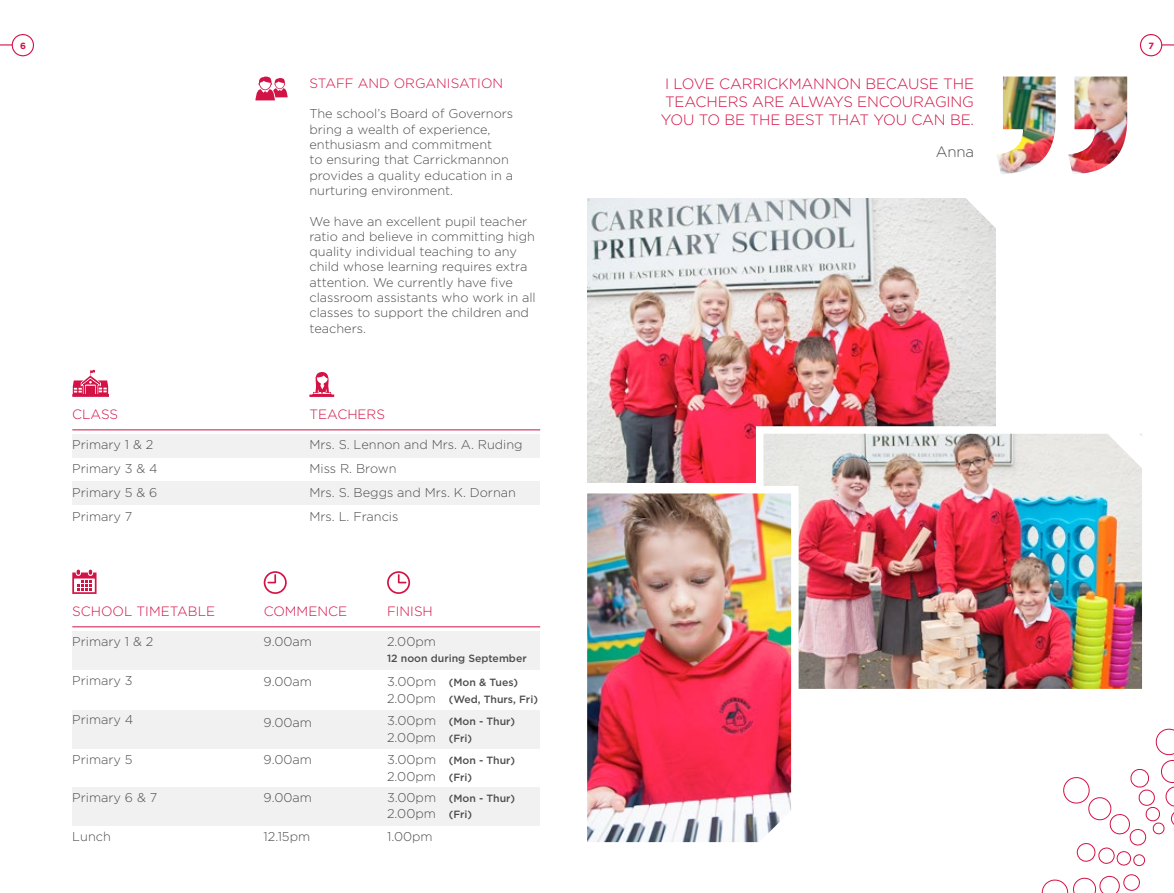
<style>
.page{position:relative;width:1174px;height:893px;background:#fff}
.page>*{position:absolute;margin:0;border:0;box-sizing:border-box;transform-origin:0 0}
.t1{font:300 15px/18px "Gotham";letter-spacing:-.01em;color:#d31245;text-align:justify}
.t2{font:300 15px "Gotham";color:#4d4d4f}
.t3{font:300 13.5px "Gotham";color:#d31245}
.t4{font:300 12.75px/15.3px "Gotham";color:#4d4d4f}
.t5{font:500 10.5px/16.5px "Gotham";color:#4d4d4f}
.t6{font:700 9px "Gotham";color:#d31245}
.s1{font-weight:300;font-size:12.75px}
.s2{font-weight:500;font-size:10.5px}
</style>
<div class="page">
<div style="left:1140px;top:34px;width:22px;height:22px;border:1px solid #d31245;border-radius:50%"></div>
<div style="left:12px;top:34px;width:22px;height:22px;border:1px solid #d31245;border-radius:50%"></div>
<svg style="left:1161px;top:44px;width:13px;height:2px"></svg>
<svg style="left:0;top:44px;width:12px;height:2px"></svg>
<img style="left:587px;top:198px;width:408px;height:284px">
<img style="left:752px;top:422px;width:390px;height:267px">
<img style="left:587px;top:482px;width:215px;height:361px">
<div style="left:72px;top:434px;width:468px;height:24px;background:#f1f1f2"></div>
<div style="left:72px;top:481px;width:468px;height:23px;background:#f1f1f2"></div>
<svg style="left:309px;top:372px;width:25px;height:25px"></svg>
<svg style="left:255px;top:77px;width:32px;height:23px"></svg>
<svg style="left:72px;top:370px;width:37px;height:27px"></svg>
<svg style="left:72px;top:570px;width:25px;height:24px"></svg>
<hr style="left:72px;top:430px;width:468px;height:1px;background:#d31245">
<div style="left:72px;top:788px;width:468px;height:38px;background:#f1f1f2"></div>
<div style="left:72px;top:631px;width:468px;height:38px;background:#f1f1f2"></div>
<div style="left:72px;top:710px;width:468px;height:39px;background:#f1f1f2"></div>
<hr style="left:72px;top:627px;width:468px;height:1px;background:#d31245">
<svg style="left:264px;top:571px;width:23px;height:23px"></svg>
<svg style="left:387px;top:571px;width:23px;height:23px"></svg>
<svg style="left:1041px;top:874px;width:99px;height:19px"></svg>
<div style="left:1133px;top:854px;width:12px;height:12px;border:1px solid #d31245;border-radius:5px"></div>
<svg style="left:1063px;top:728px;width:111px;height:137px"></svg>
<svg style="left:1067px;top:422px;width:75px;height:94px"></svg>
<svg style="left:940px;top:198px;width:56px;height:97px;background:#e4e4e2"></svg>
<img style="left:711px;top:768px;width:91px;height:75px">
<img style="left:996px;top:77px;width:131px;height:97px">
<p class="t6" style="left:20px;top:40px;width:7px">6</p>
<p class="t6" style="left:1148px;top:40px;width:7px">7</p>
<p class="t3" style="left:309px;top:76px;width:195px">Staff and Organisation</p>
<p class="t4" style="left:309px;top:106px;width:205px">The school’s Board of Governors bring a wealth of experience, enthusiasm and commitment<br>to ensuring that Carrickmannon provides a quality education in a nurturing environment.</p>
<p class="t4" style="left:309px;top:213px;width:228px">We have an excellent pupil teacher ratio and believe in committing high quality individual teaching to any child whose learning requires extra attention. We currently have five classroom assistants who work in all classes to support the children and teachers.</p>
<p class="t1" style="left:661px;top:75px;width:314px">I love Carrickmannon because the teachers are always encouraging you to be the best that you can be.</p>
<p class="t2" style="left:935px;top:143px;width:40px">Anna</p>
<p class="t3" style="left:72px;top:407px;width:47px">Class</p>
<p class="t3" style="left:309px;top:407px;width:77px">Teachers</p>
<p class="t4" style="left:72px;top:432px;width:87px;line-height:24px">Primary 1 &amp; 2<br>Primary 3 &amp; 4<br>Primary 5 &amp; 6<br>Primary 7</p>
<p class="t4" style="left:309px;top:432px;width:215px;line-height:24px">M rs. S. Lennon and M rs. A. Ruding<br>M iss R. Brown<br>M rs. S. Beggs and M rs. K. Dornan<br>M rs. L. Francis</p>
<p class="t3" style="left:72px;top:604px;width:144px">School Timetable</p>
<p class="t4" style="left:72px;top:633px;width:82px">Primary 1 &amp; 2</p>
<p class="t4" style="left:72px;top:672px;width:62px">Primary 3</p>
<p class="t4" style="left:72px;top:711px;width:63px">Primary 4</p>
<p class="t4" style="left:72px;top:752px;width:62px">Primary 5</p>
<p class="t4" style="left:72px;top:789px;width:86px">Primary 6 &amp; 7</p>
<p class="t4" style="left:72px;top:828px;width:40px">Lunch</p>
<p class="t3" style="left:264px;top:604px;width:85px">Commence</p>
<p class="t3" style="left:387px;top:604px;width:47px">Finish</p>
<p class="t4" style="left:387px;top:633px;width:50px">2.00pm</p>
<p class="t5" style="left:387px;top:650px;width:141px">12 noon during September</p>
<p class="t5" style="left:387px;top:674px;width:152px"><span class="s1">3.00pm</span> (Mon &amp; Tues)<br><span class="s1">2.00pm</span> (Wed, Thurs, Fri)</p>
<p class="t5" style="left:387px;top:713px;width:130px"><span class="s1">3.00pm</span> (Mon - Thur)</p>
<p class="t4" style="left:387px;top:729px;width:87px">2.00pm <span class="s2">(Fri)</span></p>
<p class="t5" style="left:387px;top:752px;width:130px"><span class="s1">3.00pm</span> (Mon - Thur)</p>
<p class="t4" style="left:387px;top:768px;width:87px">2.00pm <span class="s2">(Fri)</span></p>
<p class="t5" style="left:387px;top:790px;width:130px"><span class="s1">3.00pm</span> (Mon - Thur)</p>
<p class="t4" style="left:387px;top:802px;width:87px;line-height:22.5px">2.00pm <span class="s2">(Fri)<br></span>1.00pm</p>
<p class="t4" style="left:264px;top:633px;width:50px">9.00am</p>
<p class="t4" style="left:264px;top:674px;width:50px">9.00am</p>
<p class="t4" style="left:264px;top:714px;width:50px">9.00am</p>
<p class="t4" style="left:264px;top:752px;width:50px">9.00am</p>
<p class="t4" style="left:264px;top:789px;width:50px">9.00am</p>
<p class="t4" style="left:264px;top:828px;width:48px">12.15pm</p>
</div>
